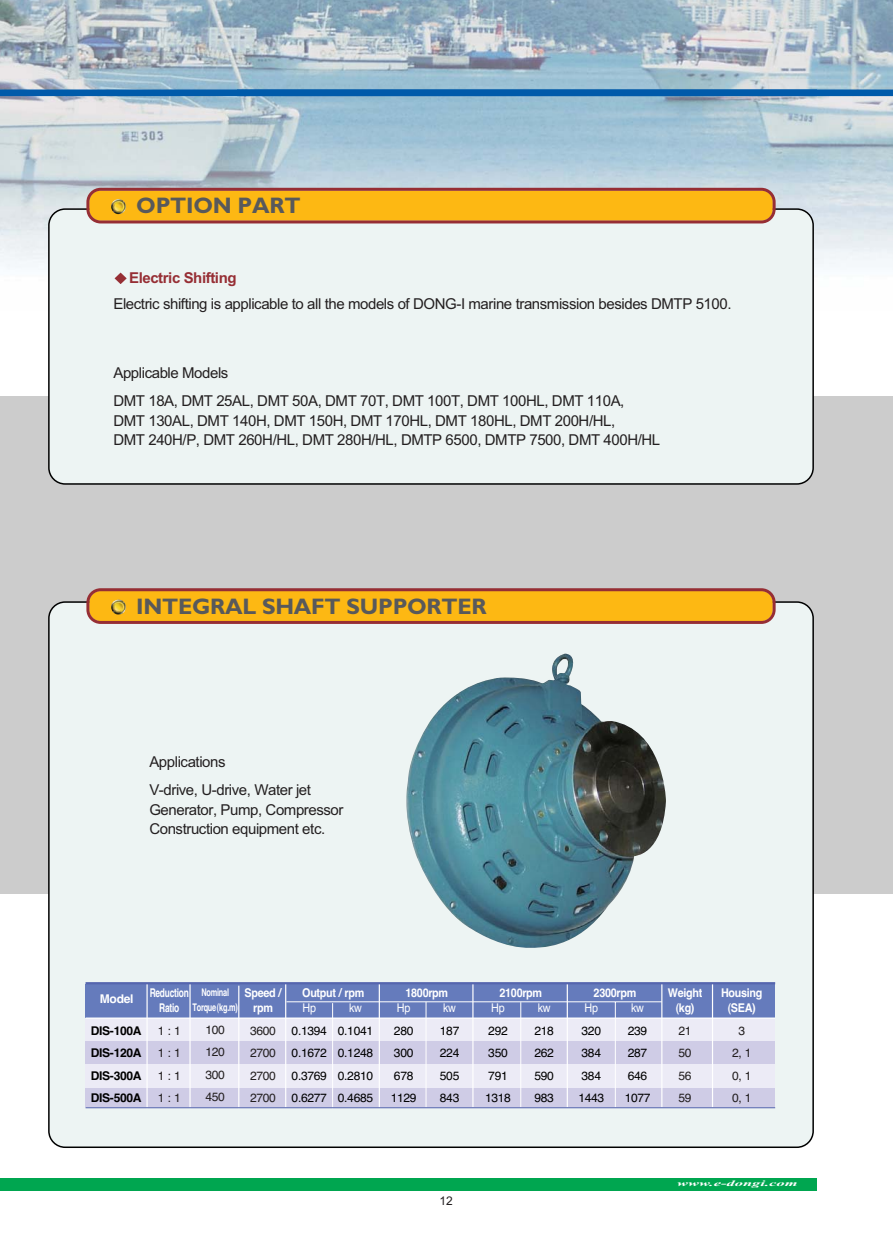
<style>
.page{position:relative;width:893px;height:1233px;background:#fff}
.page>*{position:absolute;margin:0;border:0;box-sizing:border-box;transform-origin:0 0}
.t1{font:700 22.5px "Gill Sans";letter-spacing:-.01em;color:#58595b}
.t2{font:15px/28.3px "Arial";letter-spacing:-.03em;color:#231f20}
.t3{font:700 15px "Arial";letter-spacing:-.03em;color:#962e34}
.t4{font:12px/22.5px "Helvetica";letter-spacing:-.03em;color:#000;text-align:justify}
.t5{font:700 12px/14.9px "Helvetica";letter-spacing:-.03em;color:#fff;text-align:center;scale:.9 1}
.t6{font:12px/22.5px "Helvetica";letter-spacing:-.03em;color:#231f20;text-align:justify}
.t7{font:700 12px/22.5px "Helvetica";letter-spacing:-.03em;color:#000;text-align:justify}
.t8{font:12px "Helvetica";letter-spacing:-.03em;color:#fff;scale:.9 1}
.t9{font:700 12px/14.9px "Helvetica";letter-spacing:-.03em;color:#fff;text-align:center;scale:.7 1}
.t10{font:700 12px "Helvetica";letter-spacing:-.03em;color:#fff}
.t11{font:12px "Arial";color:#231f20}
.t12{font:700 10.5px/15.3px "Helvetica";letter-spacing:-.03em;color:#fff;text-align:center;scale:.7 1}
.t13{font:italic 700 8.25px "Times New Roman";color:#fff;scale:2 1}
</style>
<div class="page">
<img style="left:0;top:0;width:892px;height:311px">
<div style="left:0;top:396px;width:892px;height:497px;background:#ccc"></div>
<div style="left:0;top:1178px;width:816px;height:13px;background:#00a650"></div>
<svg style="left:0;top:43px;width:892px;height:53px;background:#95b1c7"></svg>
<div style="left:49px;top:209px;width:764px;height:275px;background:#edf4f3;border-radius:16px"></div>
<div style="left:89px;top:191px;width:683px;height:30px;background:#fdb813;border-radius:11px"></div>
<div style="left:86px;top:188px;width:689px;height:35px;border:3px solid #962e34;border-radius:13px"></div>
<img style="left:111px;top:199px;width:15px;height:15px">
<img style="left:114px;top:272px;width:13px;height:12px">
<div style="left:49px;top:602px;width:764px;height:545px;background:#edf4f3;border-radius:16px"></div>
<div style="left:89px;top:591px;width:683px;height:30px;background:#fdb813;border-radius:11px"></div>
<div style="left:86px;top:588px;width:689px;height:36px;border:3px solid #962e34;border-radius:13px"></div>
<img style="left:111px;top:599px;width:15px;height:16px">
<img style="left:406px;top:654px;width:260px;height:294px">
<div style="left:86px;top:1019px;width:689px;height:89px;background:#ecebf6"></div>
<div style="left:86px;top:984px;width:689px;height:34px;background:#657bbc"></div>
<div style="left:86px;top:1041px;width:689px;height:23px;background:#cfcce6"></div>
<div style="left:86px;top:1088px;width:689px;height:19px;background:#cfcce6"></div>
<hr style="left:146px;top:982px;width:2px;height:127px;background:#fff">
<hr style="left:189px;top:982px;width:2px;height:126px;background:#fff">
<hr style="left:238px;top:986px;width:1px;height:123px;background:#fff">
<hr style="left:285px;top:982px;width:1px;height:126px;background:#fff">
<hr style="left:332px;top:1003px;width:1px;height:106px;background:#fff">
<hr style="left:379px;top:982px;width:1px;height:126px;background:#fff">
<hr style="left:425px;top:1002px;width:1px;height:106px;background:#fff">
<hr style="left:472px;top:982px;width:1px;height:125px;background:#fff">
<hr style="left:520px;top:1002px;width:1px;height:106px;background:#fff">
<hr style="left:566px;top:982px;width:2px;height:126px;background:#fff">
<hr style="left:661px;top:982px;width:1px;height:126px;background:#fff">
<hr style="left:712px;top:982px;width:1px;height:126px;background:#fff">
<hr style="left:286px;top:1001px;width:376px;height:1px;background:#fff">
<hr style="left:615px;top:1002px;width:1px;height:105px;background:#fff">
<hr style="left:86px;top:982px;width:689px;height:2px;background:#5565ae">
<hr style="left:86px;top:1107px;width:689px;height:1px;background:#5565ae">
<hr style="left:86px;top:1018px;width:689px;height:1px;background:#fff">
<h1 class="t1" style="left:136px;top:198px;width:166px">OPTION PART</h1>
<p class="t3" style="left:129px;top:272px;width:109px">Electric Shifting</p>
<p class="t2" style="left:113px;top:291px;width:619px">Electric shifting is applicable to all the models of DONG-I marine transmission besides DMTP 5100.</p>
<p class="t2" style="left:113px;top:360px;width:512px">Applicable Models<br>DMT 18A, DMT 25AL, DMT 50A, DMT 70T, DMT 100T, DMT 100HL, DMT 110A,</p>
<p class="t2" style="left:113px;top:412px;width:548px;line-height:19.8px">DMT 130AL, DMT 140H, DMT 150H, DMT 170HL, DMT 180HL, DMT 200H/HL,<br>DMT 240H/P, DMT 260H/HL, DMT 280H/HL, DMTP 6500, DMTP 7500, DMT 400H/HL</p>
<h1 class="t1" style="left:136px;top:598px;width:352px">INTEGRAL SHAFT SUPPORTER</h1>
<p class="t2" style="left:149px;top:749px;width:163px">Applications<br>V-drive, U-drive, Water jet</p>
<p class="t2" style="left:149px;top:801px;width:196px;line-height:19.8px">Generator, Pump, Compressor<br>Construction equipment etc.</p>
<p class="t10" style="left:100px;top:995px;width:35px">Model</p>
<p class="t7" style="left:91px;top:1020px;width:52px">DIS-100A DIS-120A DIS-300A DIS-500A</p>
<p class="t12" style="left:192px;top:985px;width:66px">Nominal<br>Torque(kg.m)</p>
<p class="t6" style="left:205px;top:1019px;width:21px">100<br>120<br>300<br>450</p>
<p class="t5" style="left:244px;top:987px;width:43px">Speed / rpm</p>
<p class="t6" style="left:250px;top:1020px;width:27px">3600<br>2700<br>2700<br>2700</p>
<p class="t9" style="left:150px;top:987px;width:57px">Reduction<br>Ratio</p>
<p class="t6" style="left:158px;top:1020px;width:24px">1 : 1<br>1 : 1<br>1 : 1<br>1 : 1</p>
<p class="t5" style="left:302px;top:987px;width:70px">Output / rpm</p>
<p class="t8" style="left:302px;top:1004px;width:16px">Hp</p>
<p class="t8" style="left:349px;top:1004px;width:16px">kw</p>
<p class="t4" style="left:291px;top:1020px;width:83px">0.1394 0.1041<br>0.1672 0.1248<br>0.3769 0.2810<br>0.6277 0.4685</p>
<p class="t5" style="left:405px;top:987px;width:49px">1800rpm</p>
<p class="t8" style="left:397px;top:1004px;width:16px">Hp</p>
<p class="t8" style="left:443px;top:1004px;width:16px">kw</p>
<p class="t4" style="left:394px;top:1020px;width:21px">280</p>
<p class="t4" style="left:440px;top:1020px;width:21px">187</p>
<p class="t4" style="left:394px;top:1043px;width:21px">300</p>
<p class="t4" style="left:440px;top:1043px;width:21px">224</p>
<p class="t4" style="left:394px;top:1065px;width:21px">678</p>
<p class="t4" style="left:440px;top:1065px;width:21px">505</p>
<p class="t4" style="left:391px;top:1088px;width:27px">1129</p>
<p class="t4" style="left:440px;top:1088px;width:21px">843</p>
<p class="t5" style="left:499px;top:987px;width:49px">2100rpm</p>
<p class="t8" style="left:491px;top:1004px;width:16px">Hp</p>
<p class="t8" style="left:537px;top:1004px;width:16px">kw</p>
<p class="t4" style="left:488px;top:1020px;width:21px">292</p>
<p class="t4" style="left:534px;top:1020px;width:21px">218</p>
<p class="t4" style="left:488px;top:1043px;width:21px">350</p>
<p class="t4" style="left:534px;top:1043px;width:21px">262</p>
<p class="t4" style="left:488px;top:1065px;width:21px">791</p>
<p class="t4" style="left:534px;top:1065px;width:21px">590</p>
<p class="t4" style="left:485px;top:1088px;width:27px">1318</p>
<p class="t4" style="left:534px;top:1088px;width:21px">983</p>
<p class="t5" style="left:593px;top:987px;width:49px">2300rpm</p>
<p class="t8" style="left:584px;top:1004px;width:16px">Hp</p>
<p class="t8" style="left:631px;top:1004px;width:16px">kw</p>
<p class="t4" style="left:581px;top:1020px;width:21px">320</p>
<p class="t4" style="left:628px;top:1020px;width:21px">239</p>
<p class="t4" style="left:581px;top:1043px;width:21px">384</p>
<p class="t4" style="left:628px;top:1043px;width:21px">287</p>
<p class="t4" style="left:581px;top:1065px;width:21px">384</p>
<p class="t4" style="left:628px;top:1065px;width:21px">646</p>
<p class="t4" style="left:578px;top:1088px;width:27px">1443</p>
<p class="t4" style="left:624px;top:1088px;width:27px">1077</p>
<p class="t5" style="left:668px;top:987px;width:40px">Weight (kg)</p>
<p class="t6" style="left:678px;top:1020px;width:15px">21<br>50<br>56<br>59</p>
<p class="t5" style="left:721px;top:987px;width:47px">Housing (SEA)</p>
<p class="t6" style="left:732px;top:1020px;width:21px;text-align:center">3<br>2, 1<br>0, 1<br>0, 1</p>
<p class="t11" style="left:439px;top:1196px;width:15px">12</p>
<p class="t13" style="left:677px;top:1181px;width:62px">www.e-dongi.com</p>
</div>
